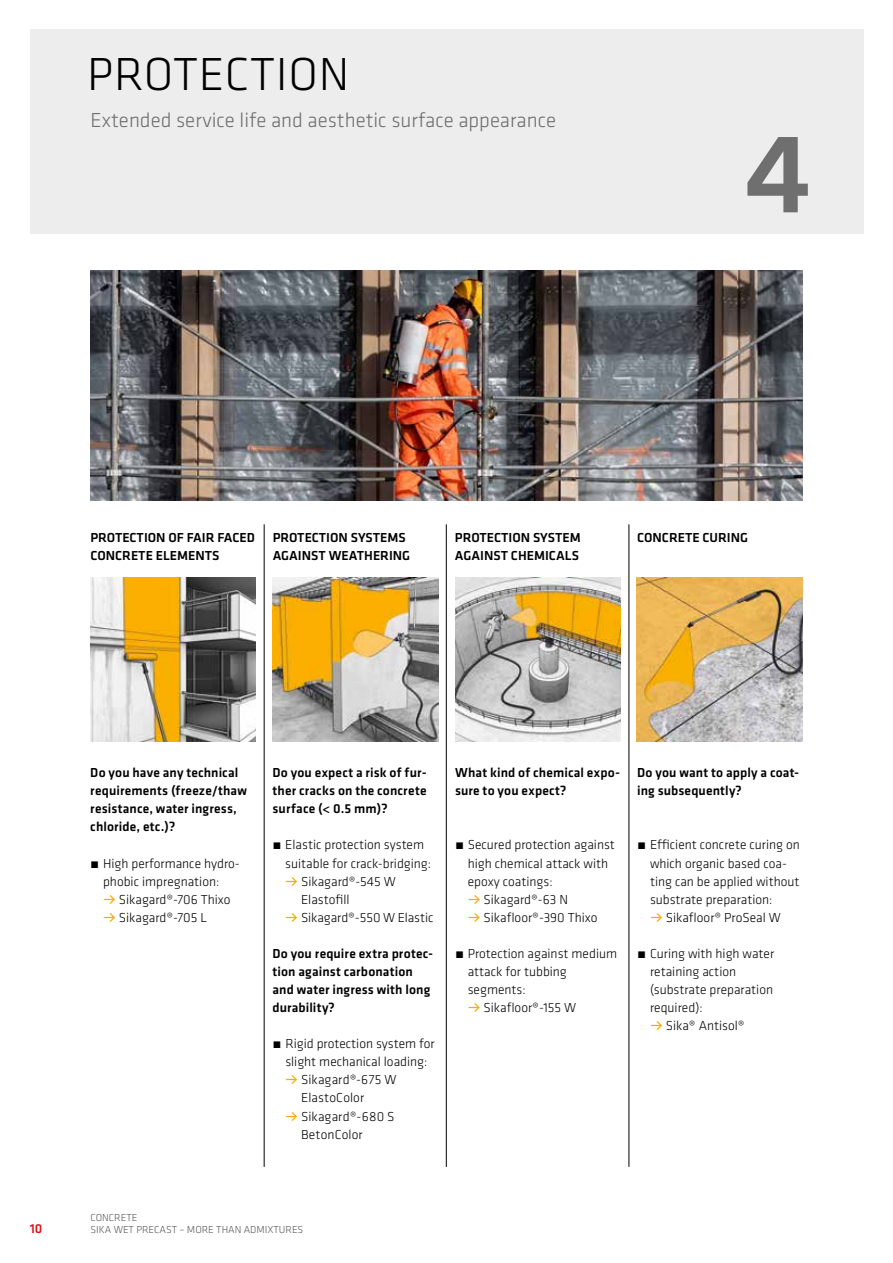
<style>
.page{position:relative;width:893px;height:1263px;background:#fff}
.page>*{position:absolute;margin:0;border:0;box-sizing:border-box;transform-origin:0 0}
.t1{font:500 116.55px "Klavika";color:#706f6f}
.t2{font:300 48px "Klavika";letter-spacing:.015em;color:#000}
.t3{font:300 21px "Klavika";color:#706f6f}
.t4{font:300 13.5px/18.1px "Klavika";color:#000}
.t5{font:500 13.5px/18.1px "Klavika";letter-spacing:.005em;color:#000}
.t6{font:500 13.5px "Klavika";color:#e2141c}
.t7{font:300 10.5px/12.6px "Klavika";color:#575756}
.s1{font-weight:500;color:#f8ad00}
</style>
<div class="page">
<img style="left:91px;top:270px;width:712px;height:230px">
<img style="left:91px;top:578px;width:165px;height:163px">
<img style="left:455px;top:578px;width:165px;height:163px">
<img style="left:637px;top:578px;width:165px;height:163px">
<img style="left:273px;top:578px;width:165px;height:163px">
<div style="left:30px;top:30px;width:833px;height:204px;background:#ededed"></div>
<hr style="left:264px;top:524px;width:1px;height:643px;background:#000">
<hr style="left:446px;top:524px;width:1px;height:643px;background:#000">
<hr style="left:629px;top:524px;width:1px;height:643px;background:#000">
<h2 class="t2" style="left:87px;top:46px;width:263px">PROTECTION</h2>
<h3 class="t3" style="left:91px;top:107px;width:467px">Extended service life and aesthetic surface appearance</h3>
<h1 class="t1" style="left:744px;top:95px;width:69px">4</h1>
<p class="t5" style="left:91px;top:528px;width:166px">PROTECTION OF FAIR FACED<br>CONCRETE ELEMENTS</p>
<p class="t5" style="left:273px;top:528px;width:139px">PROTECTION SYSTEMS<br>AGAINST WEATHERING</p>
<p class="t5" style="left:455px;top:528px;width:127px">PROTECTION SYSTEM<br>AGAINST CHEMICALS</p>
<p class="t5" style="left:637px;top:528px;width:112px">CONCRETE CURING</p>
<p class="t5" style="left:90px;top:763px;width:158px">Do you have any technical requirements (freeze/thaw resistance, water ingress, chloride, etc.)?</p>
<p class="t4" style="left:90px;top:854px;width:151px;text-align:center">́ High performance hydro&shy;phobic impregnation:</p>
<p class="t4" style="left:103px;top:890px;width:129px"><span class="s1">•</span> Sikagard®-706 Thixo</p>
<p class="t4" style="left:103px;top:908px;width:106px"><span class="s1">•</span> Sikagard®-705 L</p>
<p class="t5" style="left:273px;top:763px;width:156px;text-align:justify">Do you expect a risk of fur&shy;ther cracks on the concrete surface (&lt; 0.5 mm)?</p>
<p class="t4" style="left:285px;top:836px;width:147px;text-indent:-13px">́ Elastic protection system suitable for crack-bridging:</p>
<p class="t4" style="left:301px;top:872px;width:96px;text-indent:-16px"><span class="s1">•</span> Sikagard®-545 W<br>Elastofill</p>
<p class="t4" style="left:285px;top:908px;width:150px"><span class="s1">•</span> Sikagard®-550 W Elastic</p>
<p class="t5" style="left:273px;top:944px;width:162px">Do you require extra protec&shy;tion against carbonation and water ingress with long durability?</p>
<p class="t4" style="left:273px;top:1034px;width:164px;text-align:center">́ Rigid protection system for slight mechanical loading:</p>
<p class="t4" style="left:301px;top:1071px;width:97px;text-indent:-16px"><span class="s1">•</span> Sikagard®-675 W<br>ElastoColor</p>
<p class="t4" style="left:301px;top:1107px;width:95px;text-indent:-16px"><span class="s1">•</span> Sikagard®-680 S<br>BetonColor</p>
<p class="t5" style="left:455px;top:763px;width:167px">What kind of chemical expo&shy;sure to you expect?</p>
<p class="t4" style="left:468px;top:836px;width:149px;text-indent:-13px">́ Secured protection against high chemical attack with epoxy coatings:</p>
<p class="t4" style="left:468px;top:890px;width:102px"><span class="s1">•</span> Sikagard®-63 N</p>
<p class="t4" style="left:468px;top:908px;width:131px"><span class="s1">•</span> Sikafloor®-390 Thixo</p>
<p class="t4" style="left:468px;top:944px;width:151px;text-indent:-13px">́ Protection against medium attack for tubbing segments:</p>
<p class="t4" style="left:468px;top:998px;width:110px"><span class="s1">•</span> Sikafloor®-155 W</p>
<p class="t5" style="left:637px;top:763px;width:164px">Do you want to apply a coat&shy;ing subsequently?</p>
<p class="t4" style="left:650px;top:836px;width:151px;text-indent:-13px">́ Efficient concrete curing on which organic based coa&shy;ting can be applied without substrate preparation:</p>
<p class="t4" style="left:650px;top:908px;width:132px"><span class="s1">•</span> Sikafloor® ProSeal W</p>
<p class="t4" style="left:650px;top:944px;width:126px;text-indent:-13px">́ Curing with high water retaining action (substrate preparation required):</p>
<p class="t4" style="left:650px;top:1016px;width:96px"><span class="s1">•</span> Sika® Antisol®</p>
<p class="t6" style="left:30px;top:1219px;width:14px">10</p>
<p class="t7" style="left:91px;top:1211px;width:214px">CONCRETE<br>SIKA WET PRECAST – MORE THAN ADMIXTURES</p>
</div>
